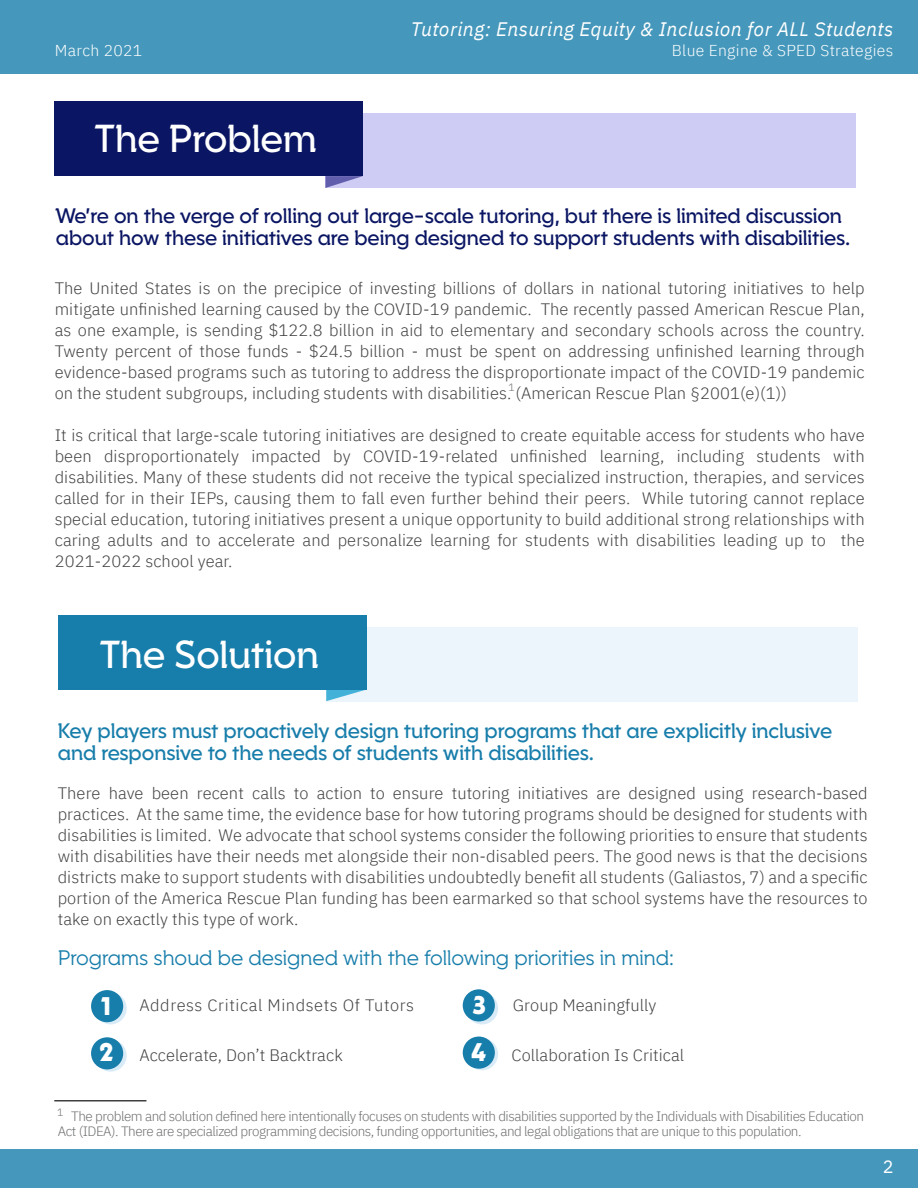
<style>
.page{position:relative;width:918px;height:1188px;background:#fff}
.page>*{position:absolute;margin:0;border:0;box-sizing:border-box;transform-origin:0 0}
.t1{font:700 39px "Campora";color:#fff}
.t2{font:900 25.5px "Campora";color:#fff}
.t3{font:700 21px/22.5px "Campora";letter-spacing:-.005em;color:#0a1563}
.t4{font:700 21px/22.5px "Campora";letter-spacing:-.005em;color:#177daa}
.t5{font:21px "Campora";letter-spacing:-.005em;color:#177daa}
.t6{font:italic 19.5px "IBM Plex Sans";letter-spacing:.02em;color:#fff}
.t7{font:18px "IBM Plex Sans";color:#fff}
.t8{font:300 16.5px/21px "IBM Plex Sans";letter-spacing:.005em;color:#404041;text-align:justify}
.t9{font:300 16.5px "IBM Plex Sans";letter-spacing:.035em;color:#404041}
.t10{font:300 15.75px "IBM Plex Sans";letter-spacing:.02em;color:#fff}
.t11{font:300 13.5px/15px "IBM Plex Sans";letter-spacing:-.035em;color:#6d6e70}
.t12{font:300 10.5px "IBM Plex Sans";color:#6d6e70}
</style>
<div class="page">
<svg style="left:95px;top:992px;width:32px;height:32px"></svg>
<svg style="left:95px;top:1040px;width:32px;height:32px"></svg>
<svg style="left:466px;top:1038px;width:32px;height:32px"></svg>
<svg style="left:466px;top:992px;width:32px;height:32px"></svg>
<div style="left:325px;top:114px;width:531px;height:74px;background:#cecbf4"></div>
<div style="left:326px;top:627px;width:532px;height:74px;background:#ebf5fb"></div>
<div style="left:54px;top:102px;width:309px;height:74px;background:#0a1563"></div>
<div style="left:0;top:1149px;width:918px;height:39px;background:#4597bb"></div>
<div style="left:0;top:0;width:918px;height:74px;background:#4597bb"></div>
<svg style="left:326px;top:690px;width:39px;height:11px"></svg>
<svg style="left:325px;top:176px;width:38px;height:12px"></svg>
<hr style="left:54px;top:1100px;width:92px;height:2px;background:#404041">
<div style="left:91px;top:990px;width:32px;height:32px;background:#177daa;border-radius:50%"></div>
<div style="left:91px;top:1037px;width:32px;height:32px;background:#177daa;border-radius:50%"></div>
<div style="left:463px;top:989px;width:32px;height:32px;background:#177daa;border-radius:50%"></div>
<div style="left:463px;top:1037px;width:32px;height:32px;background:#177daa;border-radius:50%"></div>
<div style="left:58px;top:615px;width:308px;height:75px;background:#177daa"></div>
<p class="t6" style="left:411px;top:15px;width:484px">Tutoring: Ensuring Equity &amp; Inclusion for ALL Students</p>
<p class="t10" style="left:55px;top:38px;width:89px">March 2021</p>
<p class="t10" style="left:672px;top:38px;width:223px">Blue Engine &amp; SPED Strategies</p>
<h1 class="t1" style="left:94px;top:114px;width:224px">The Problem</h1>
<p class="t3" style="left:56px;top:204px;width:796px">We’re on the verge of rolling out large-scale tutoring, but there is limited discussion about how these initiatives are being designed to support students with disabilities.</p>
<p class="t8" style="left:55px;top:276px;width:811px">The United States is on the precipice of investing billions of dollars in national tutoring initiatives to help mitigate unfinished learning caused by the COVID-19 pandemic. The recently passed American Rescue Plan, as one example, is sending $122.8 billion in aid to elementary and secondary schools across the country.<br>Twenty percent of those funds - $24.5 billion - must be spent on addressing unfinished learning through evidence-based programs such as tutoring to address the disproportionate impact of the COVID-19 pandemic on the student subgroups, including students with disabilities. (American Rescue Plan §2001(e)(1))</p>
<p class="t8" style="left:55px;top:423px;width:811px">It is critical that large-scale tutoring initiatives are designed to create equitable access for students who have been disproportionately impacted by COVID-19-related unfinished learning, including students with disabilities. Many of these students did not receive the typical specialized instruction, therapies, and services called for in their IEPs, causing them to fall even further behind their peers. While tutoring cannot replace special education, tutoring initiatives present a unique opportunity to build additional strong relationships with caring adults and to accelerate and personalize learning for students with disabilities leading up to the 2021-2022 school year.</p>
<p class="t12" style="left:509px;top:379px;width:8px">1</p>
<h1 class="t1" style="left:100px;top:630px;width:221px">The Solution</h1>
<p class="t4" style="left:58px;top:719px;width:776px">Key players must proactively design tutoring programs that are explicitly inclusive and responsive to the needs of students with disabilities.</p>
<p class="t8" style="left:58px;top:782px;width:811px">There have been recent calls to action to ensure tutoring initiatives are designed using research-based practices. At the same time, the evidence base for how tutoring programs should be designed for students with disabilities is limited. We advocate that school systems consider the following priorities to ensure that students with disabilities have their needs met alongside their non-disabled peers. The good news is that the decisions districts make to support students with disabilities undoubtedly benefit all students (Galiastos, 7) and a specific portion of the America Rescue Plan funding has been earmarked so that school systems have the resources to take on exactly this type of work.</p>
<p class="t5" style="left:58px;top:945px;width:617px">Programs shoud be designed with the following priorities in mind:</p>
<h2 class="t2" style="left:101px;top:990px;width:11px">1</h2>
<h2 class="t2" style="left:473px;top:989px;width:14px">3</h2>
<h2 class="t2" style="left:100px;top:1036px;width:15px">2</h2>
<h2 class="t2" style="left:471px;top:1036px;width:16px">4</h2>
<p class="t9" style="left:139px;top:993px;width:276px">Address Critical Mindsets Of Tutors</p>
<p class="t8" style="left:139px;top:1044px;width:205px">Accelerate, Don’t Backtrack</p>
<p class="t8" style="left:513px;top:993px;width:145px">Group Meaningfully</p>
<p class="t8" style="left:511px;top:1044px;width:174px">Collaboration Is Critical</p>
<p class="t12" style="left:57px;top:1105px;width:8px">1</p>
<p class="t11" style="left:58px;top:1107px;width:808px;text-indent:14px">The problem and solution defined here intentionally focuses on students with disabilities supported by the Individuals with Disabilities Education<br>Act (IDEA). There are specialized programming decisions, funding opportunities, and legal obligations that are unique to this population.</p>
<p class="t7" style="left:883px;top:1153px;width:12px">2</p>
</div>
